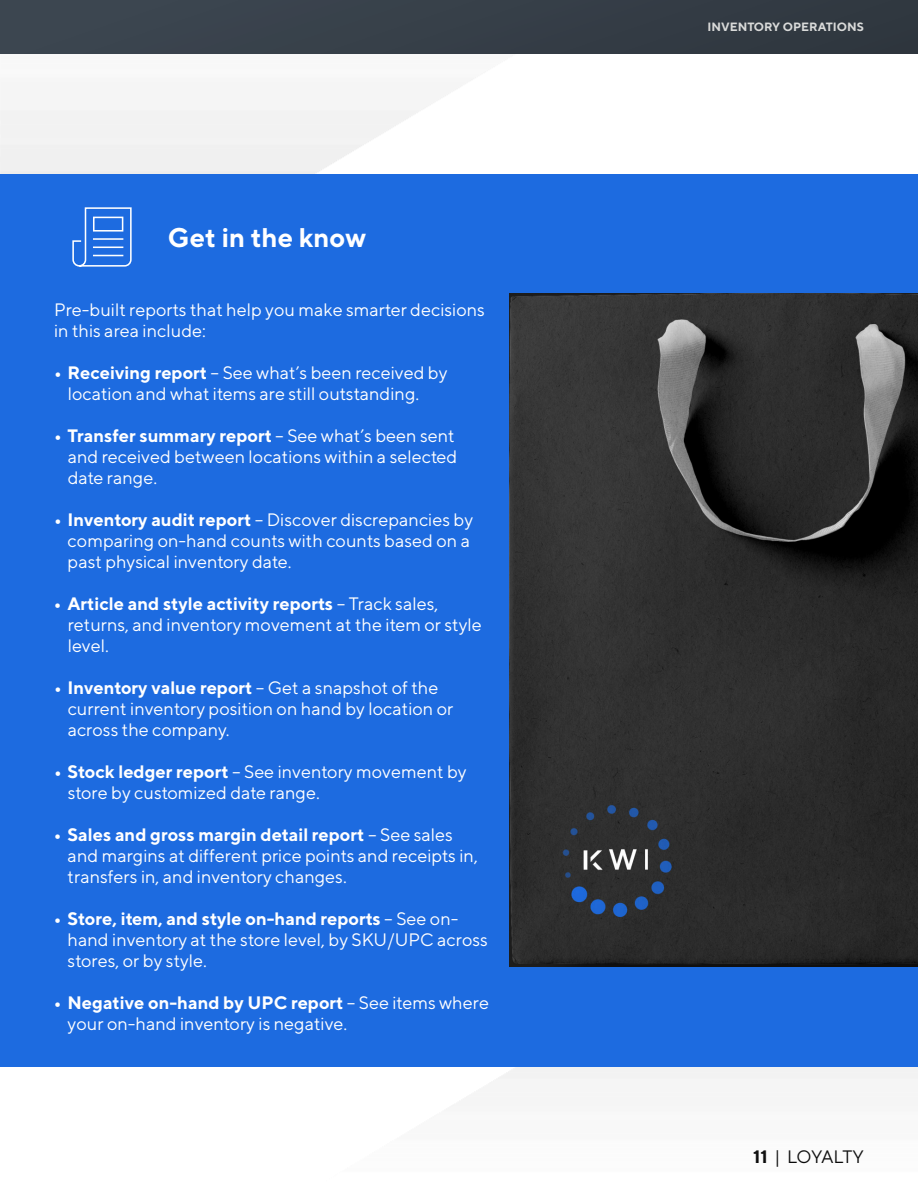
<style>
.page{position:relative;width:918px;height:1188px;background:#fff}
.page>*{position:absolute;margin:0;border:0;box-sizing:border-box;transform-origin:0 0}
.t1{font:700 27px "TT Norms";color:#fff}
.t2{font:18px/21px "TT Norms";color:#fff}
.t3{font:18px "TT Norms";letter-spacing:-.04em;color:#000}
.t4{font:700 12px "TT Norms";color:#d9dad9}
.s1{font-weight:700}
</style>
<div class="page">
<div style="left:0;top:0;width:918px;height:54px;background:#363f48"></div>
<div style="left:0;top:174px;width:918px;height:893px;background:#1d6be0"></div>
<img style="left:509px;top:294px;width:409px;height:672px">
<svg style="left:72px;top:207px;width:60px;height:60px"></svg>
<h1 class="t1" style="left:168px;top:220px;width:200px">Get in the know</h1>
<p class="t2" style="left:54px;top:299px;width:433px">Pre-built reports that help you make smarter decisions in this area include:</p>
<p class="t2" style="left:68px;top:362px;width:381px;text-indent:-14px"><span class="s1">• Receiving report</span> – See what’s been received by location and what items are still outstanding.</p>
<p class="t2" style="left:68px;top:425px;width:391px;text-indent:-14px"><span class="s1">• Transfer summary report</span> – See what’s been sent and received between locations within a selected date range.</p>
<p class="t2" style="left:68px;top:509px;width:407px;text-indent:-14px"><span class="s1">• Inventory audit report</span> – Discover discrepancies by comparing on-hand counts with counts based on a past physical inventory date.</p>
<p class="t2" style="left:68px;top:593px;width:416px;text-indent:-14px"><span class="s1">• Article and style activity reports</span> – Track sales, returns, and inventory movement at the item or style level.</p>
<p class="t2" style="left:68px;top:677px;width:387px;text-indent:-14px"><span class="s1">• Inventory value report</span> – Get a snapshot of the current inventory position on hand by location or across the company.</p>
<p class="t2" style="left:68px;top:761px;width:401px;text-indent:-14px"><span class="s1">• Stock ledger report</span> – See inventory movement by store by customized date range.</p>
<p class="t2" style="left:68px;top:824px;width:412px;text-indent:-14px"><span class="s1">• Sales and gross margin detail report</span> – See sales and margins at different price points and receipts in, transfers in, and inventory changes.</p>
<p class="t2" style="left:68px;top:908px;width:422px;text-indent:-14px"><span class="s1">• Store, item, and style on-hand reports</span> – See on&shy;hand inventory at the store level, by SKU/UPC across stores, or by style.</p>
<p class="t2" style="left:68px;top:992px;width:423px;text-indent:-14px"><span class="s1">• Negative on-hand by UPC report</span> – See items where your on-hand inventory is negative.</p>
<p class="t4" style="left:707px;top:19px;width:158px">INVENTORY OPERATIONS</p>
<p class="t3" style="left:753px;top:1146px;width:112px"><span class="s1">11</span> | LOYALTY</p>
</div>
